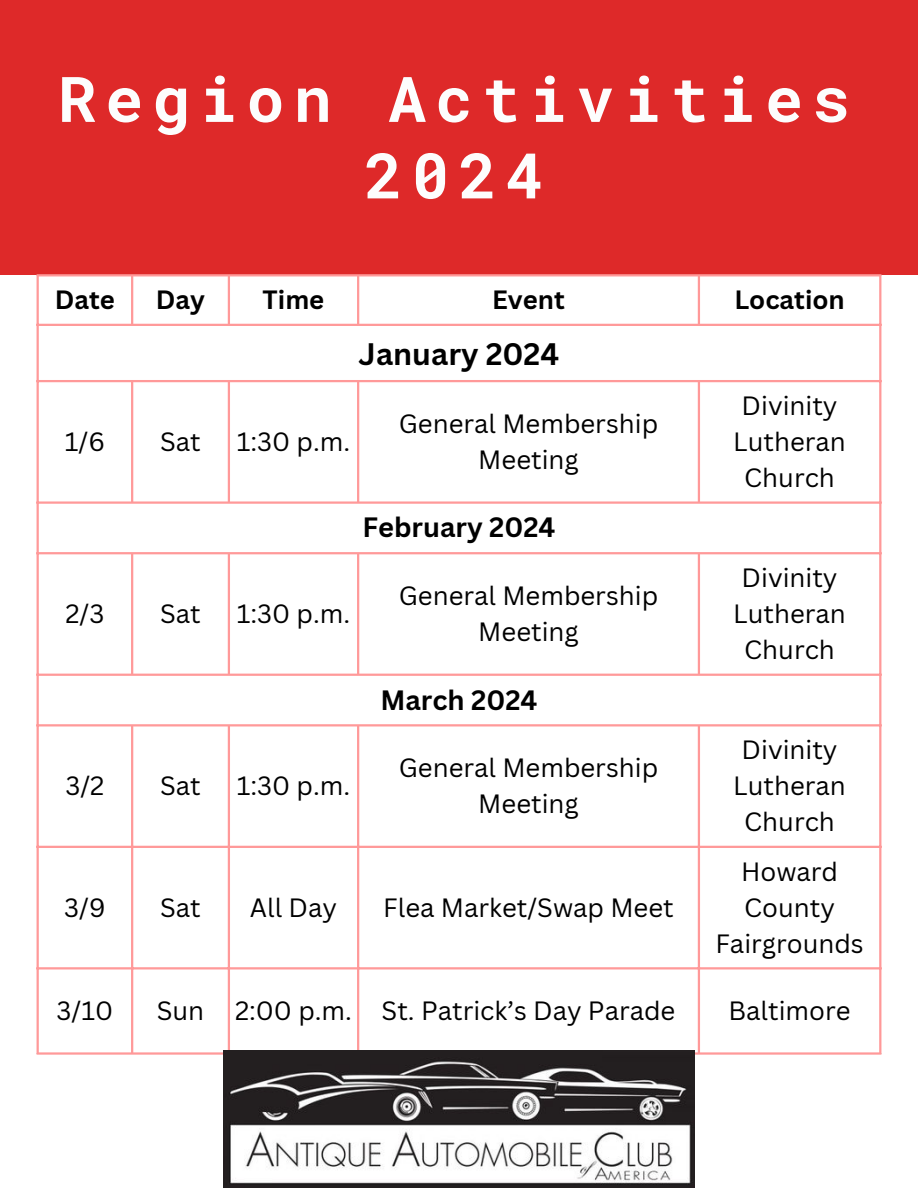
<style>
.page{position:relative;width:918px;height:1188px;background:#fff}
.page>*{position:absolute;margin:0;border:0;box-sizing:border-box;transform-origin:0 0}
.t1{font:700 63px/76.5px "Roboto Mono";letter-spacing:.15em;color:#fdfdfd;text-align:center}
.t2{font:700 30.3px "Canva Sans";color:#000}
.t3{font:700 27.3px "Canva Sans";color:#000}
.t4{font:25.8px/36px "Canva Sans";color:#000;text-align:center}
.t5{font:700 25.8px "Canva Sans";color:#000}
</style>
<div class="page">
<div style="left:0;top:0;width:918px;height:274px;background:#de2929"></div>
<hr style="left:37px;top:276px;width:2px;height:776px;background:#f99">
<hr style="left:131px;top:276px;width:2px;height:48px;background:#f99">
<hr style="left:131px;top:382px;width:2px;height:119px;background:#f99">
<hr style="left:131px;top:554px;width:2px;height:120px;background:#f99">
<hr style="left:131px;top:726px;width:2px;height:326px;background:#f99">
<hr style="left:228px;top:276px;width:2px;height:48px;background:#f99">
<hr style="left:228px;top:382px;width:2px;height:119px;background:#f99">
<hr style="left:228px;top:554px;width:2px;height:120px;background:#f99">
<hr style="left:228px;top:726px;width:2px;height:326px;background:#f99">
<hr style="left:357px;top:276px;width:2px;height:48px;background:#f99">
<hr style="left:357px;top:382px;width:2px;height:119px;background:#f99">
<hr style="left:357px;top:554px;width:2px;height:120px;background:#f99">
<hr style="left:357px;top:726px;width:2px;height:326px;background:#f99">
<hr style="left:698px;top:276px;width:2px;height:48px;background:#f99">
<hr style="left:698px;top:382px;width:2px;height:119px;background:#f99">
<hr style="left:698px;top:554px;width:2px;height:120px;background:#f99">
<hr style="left:698px;top:726px;width:2px;height:326px;background:#f99">
<hr style="left:879px;top:276px;width:2px;height:776px;background:#f99">
<hr style="left:37px;top:274px;width:844px;height:2px;background:#f99">
<hr style="left:37px;top:324px;width:844px;height:2px;background:#f99">
<hr style="left:37px;top:380px;width:844px;height:2px;background:#f99">
<hr style="left:37px;top:501px;width:844px;height:3px;background:#f99">
<hr style="left:37px;top:552px;width:844px;height:2px;background:#f99">
<hr style="left:37px;top:674px;width:844px;height:2px;background:#f99">
<hr style="left:37px;top:724px;width:844px;height:2px;background:#f99">
<hr style="left:37px;top:846px;width:844px;height:2px;background:#f99">
<hr style="left:37px;top:967px;width:844px;height:2px;background:#f99">
<hr style="left:37px;top:1052px;width:844px;height:3px;background:#f99">
<img style="left:224px;top:1051px;width:470px;height:137px">
<h1 class="t1" style="left:58px;top:59px;width:793px">Region Activities<br>2024</h1>
<p class="t5" style="left:55px;top:284px;width:62px">Date</p>
<p class="t5" style="left:156px;top:284px;width:51px">Day</p>
<p class="t5" style="left:263px;top:284px;width:63px">Time</p>
<p class="t5" style="left:492px;top:284px;width:74px">Event</p>
<p class="t5" style="left:734px;top:284px;width:112px">Location</p>
<p class="t2" style="left:359px;top:336px;width:202px">January 2024</p>
<p class="t4" style="left:65px;top:424px;width:42px">1/6</p>
<p class="t4" style="left:160px;top:424px;width:42px">Sat</p>
<p class="t4" style="left:237px;top:424px;width:115px">1:30 p.m.</p>
<p class="t4" style="left:399px;top:406px;width:261px">General Membership<br>Meeting</p>
<p class="t3" style="left:362px;top:511px;width:195px">February 2024</p>
<p class="t4" style="left:65px;top:596px;width:40px">2/3</p>
<p class="t4" style="left:160px;top:596px;width:42px">Sat</p>
<p class="t4" style="left:237px;top:596px;width:115px">1:30 p.m.</p>
<p class="t4" style="left:399px;top:578px;width:261px">General Membership<br>Meeting</p>
<p class="t3" style="left:380px;top:683px;width:159px">March 2024</p>
<p class="t4" style="left:65px;top:768px;width:41px">3/2</p>
<p class="t4" style="left:160px;top:768px;width:42px">Sat</p>
<p class="t4" style="left:237px;top:768px;width:115px">1:30 p.m.</p>
<p class="t4" style="left:399px;top:750px;width:261px">General Membership<br>Meeting</p>
<p class="t4" style="left:64px;top:889px;width:43px">3/9</p>
<p class="t4" style="left:160px;top:889px;width:42px">Sat</p>
<p class="t4" style="left:250px;top:889px;width:89px">All Day</p>
<p class="t4" style="left:383px;top:889px;width:292px">Flea Market/Swap Meet</p>
<p class="t4" style="left:733px;top:388px;width:114px">Divinity<br>Lutheran<br>Church</p>
<p class="t4" style="left:733px;top:560px;width:114px">Divinity<br>Lutheran<br>Church</p>
<p class="t4" style="left:733px;top:732px;width:114px">Divinity<br>Lutheran<br>Church</p>
<p class="t4" style="left:715px;top:853px;width:150px">Howard<br>County<br>Fairgrounds</p>
<p class="t4" style="left:57px;top:993px;width:58px">3/10</p>
<p class="t4" style="left:157px;top:993px;width:520px">Sun 2:00 p.m. St. Patrick’s Day Parade</p>
<p class="t4" style="left:729px;top:993px;width:124px">Baltimore</p>
</div>
